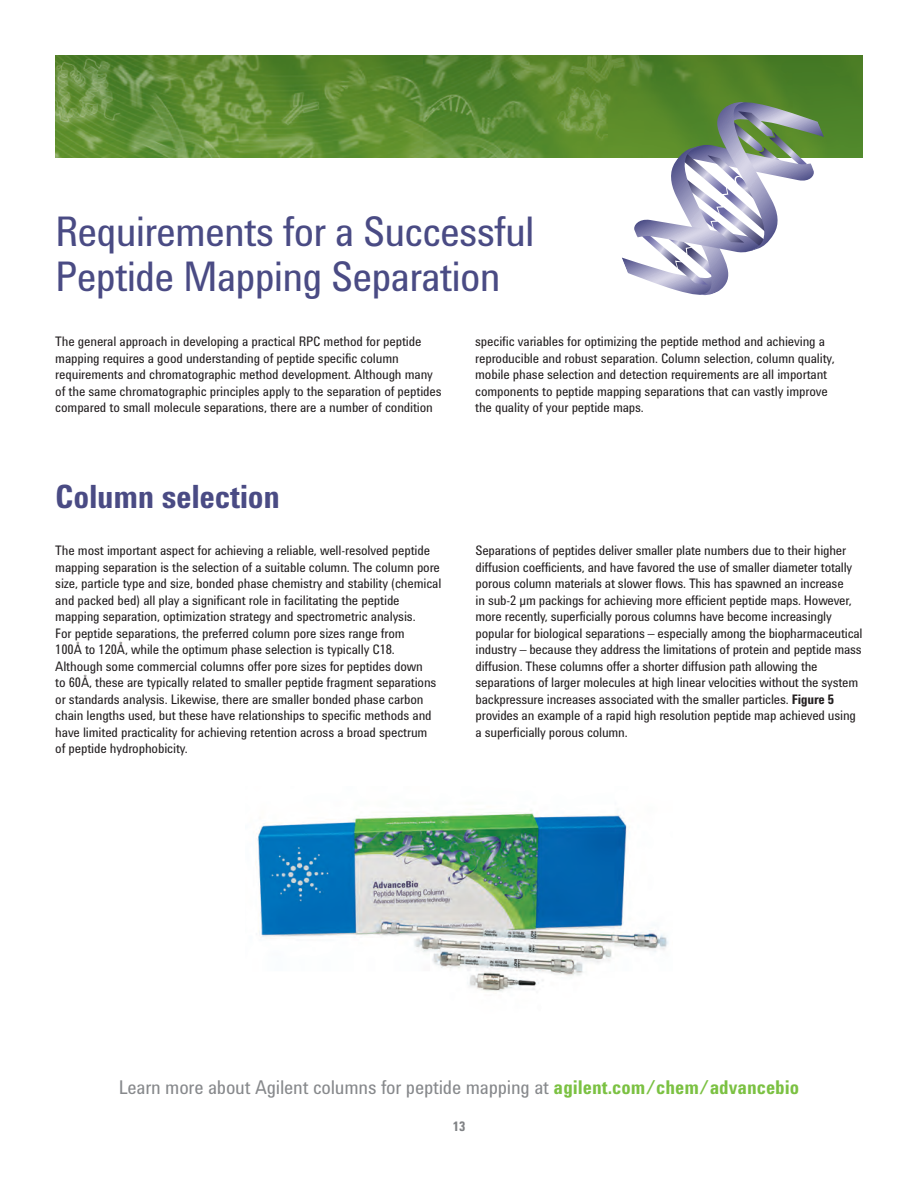
<style>
.page{position:relative;width:918px;height:1188px;background:#fff}
.page>*{position:absolute;margin:0;border:0;box-sizing:border-box;transform-origin:0 0}
.t1{font:42px/45px "Agilent Condensed CFF";letter-spacing:-.02em;color:#4a4b84}
.t2{font:700 33px "Agilent Condensed CFF";letter-spacing:-.01em;color:#4a4b84}
.t3{font:19.5px "Agilent Condensed CFF";letter-spacing:-.01em;color:#87898c}
.t4{font:13.5px/16.5px "Agilent Condensed CFF";letter-spacing:-.01em;color:#231f20}
.t5{font:700 13.5px "Agilent Condensed CFF";color:#808285}
.s1{font-weight:700}
.s2{font-weight:700;color:#7bc142}
</style>
<div class="page">
<img style="left:257px;top:810px;width:412px;height:182px">
<img style="left:55px;top:55px;width:808px;height:102px">
<svg style="left:622px;top:100px;width:202px;height:196px"></svg>
<h1 class="t1" style="left:55px;top:212px;width:481px">Requirements for a Successful<br>Peptide Mapping Separation</h1>
<p class="t4" style="left:55px;top:334px;width:388px">The general approach in developing a practical RPC method for peptide mapping requires a good understanding of peptide specific column requirements and chromatographic method development. Although many of the same chromatographic principles apply to the separation of peptides compared to small molecule separations, there are a number of condition</p>
<p class="t4" style="left:475px;top:334px;width:361px">specific variables for optimizing the peptide method and achieving a reproducible and robust separation. Column selection, column quality, mobile phase selection and detection requirements are all important components to peptide mapping separations that can vastly improve the quality of your peptide maps.</p>
<h2 class="t2" style="left:55px;top:485px;width:226px">Column selection</h2>
<p class="t4" style="left:55px;top:544px;width:388px">The most important aspect for achieving a reliable, well-resolved peptide mapping separation is the selection of a suitable column. The column pore size, particle type and size, bonded phase chemistry and stability (chemical and packed bed) all play a significant role in facilitating the peptide mapping separation, optimization strategy and spectrometric analysis.<br>For peptide separations, the preferred column pore sizes range from<br>100Å to 120Å, while the optimum phase selection is typically C18.<br>Although some commercial columns offer pore sizes for peptides down<br>to 60Å, these are typically related to smaller peptide fragment separations or standards analysis. Likewise, there are smaller bonded phase carbon chain lengths used, but these have relationships to specific methods and have limited practicality for achieving retention across a broad spectrum<br>of peptide hydrophobicity.</p>
<p class="t4" style="left:476px;top:544px;width:389px">Separations of peptides deliver smaller plate numbers due to their higher diffusion coefficients, and have favored the use of smaller diameter totally porous column materials at slower flows. This has spawned an increase<br>in sub-2 µm packings for achieving more efficient peptide maps. However, more recently, superficially porous columns have become increasingly popular for biological separations – especially among the biopharmaceutical industry – because they address the limitations of protein and peptide mass diffusion. These columns offer a shorter diffusion path allowing the separations of larger molecules at high linear velocities without the system backpressure increases associated with the smaller particles. <span class="s1">figure 5 </span>provides an example of a rapid high resolution peptide map achieved using a superficially porous column.</p>
<h3 class="t3" style="left:119px;top:1080px;width:682px">Learn more about Agilent columns for peptide mapping at <span class="s2">agilent.com/chem/advancebio</span></h3>
<p class="t5" style="left:453px;top:1122px;width:14px">13</p>
</div>
